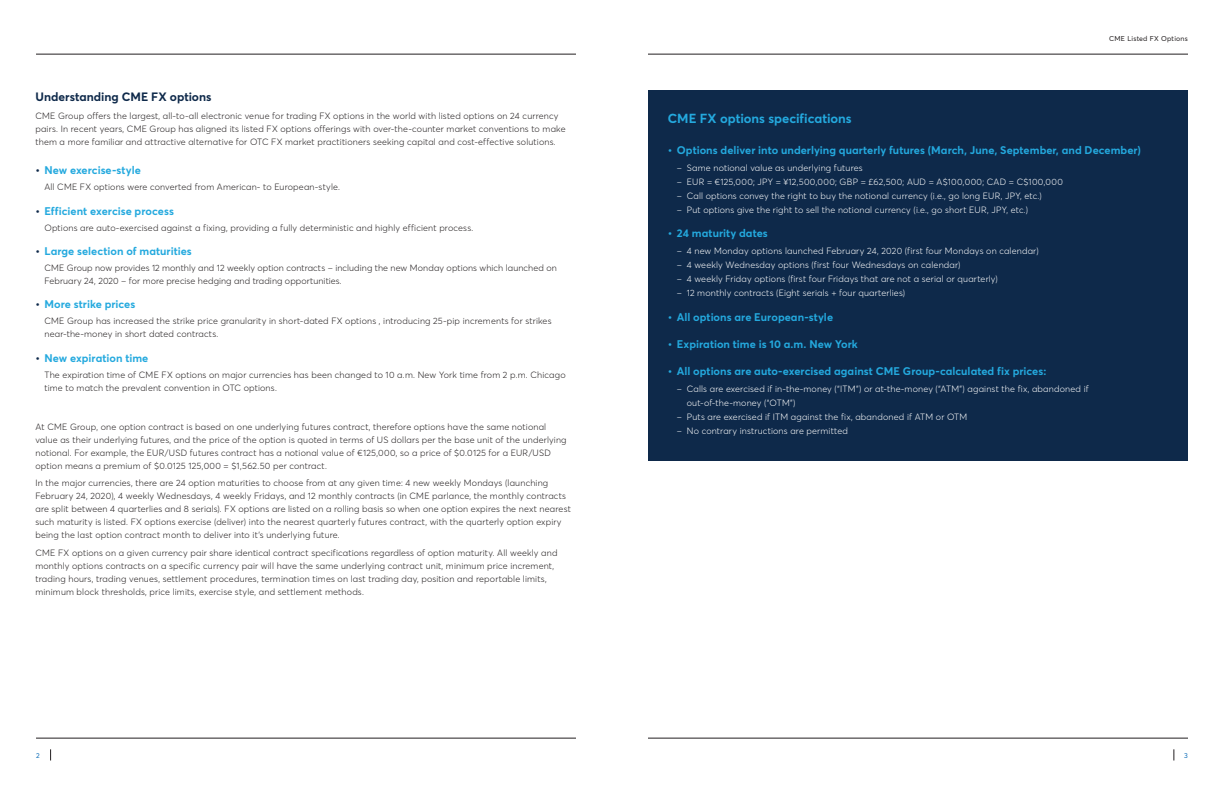
<style>
.page{position:relative;width:1224px;height:792px;background:#fff}
.page>*{position:absolute;margin:0;border:0;box-sizing:border-box;transform-origin:0 0}
.heading_before_parap{font:700 13px "Averta";color:#24a9de}
.heading_before_parap-2{font:700 12px "Averta";color:#0e294a}
.heading_before_parap-3{font:700 11px "Averta";letter-spacing:.005em;color:#24a9de}
.body_WP{font:300 9px/13px "Averta";letter-spacing:.02em;color:#231f20}
.body_WP-2{font:300 9px/14px "Averta";letter-spacing:.02em;color:#fff}
.t1{font:7px "Averta";letter-spacing:.03em;color:#231f20}
.t2{font:7px "Averta";color:#0f6eb8}
.s1{color:#0e294a}
</style>
<div class="page">
<hr style="left:648px;top:738px;width:540px;height:1px;background:#231f20">
<hr style="left:648px;top:54px;width:540px;height:1px;background:#231f20">
<hr style="left:36px;top:738px;width:540px;height:1px;background:#231f20">
<hr style="left:36px;top:54px;width:540px;height:1px;background:#231f20">
<div style="left:648px;top:90px;width:540px;height:371px;background:#0e294a"></div>
<p class="heading_before_parap-2" style="left:35px;top:89px;width:178px">Understanding CME FX options</p>
<p class="body_WP" style="left:35px;top:109px;width:532px">CME Group offers the largest, all-to-all electronic venue for trading FX options in the world with listed options on 24 currency pairs. In recent years, CME Group has aligned its listed FX options offerings with over-the-counter market conventions to make them a more familiar and attractive alternative for OTC FX market practitioners seeking capital and cost-effective solutions.</p>
<p class="heading_before_parap-3" style="left:35px;top:163px;width:107px"><span class="s1">•</span> New exercise-style</p>
<p class="body_WP" style="left:44px;top:180px;width:297px">All CME FX options were converted from American- to European-style.</p>
<p class="heading_before_parap-3" style="left:35px;top:203px;width:140px"><span class="s1">•</span> Efficient exercise process</p>
<p class="body_WP" style="left:44px;top:221px;width:430px">Options are auto-exercised against a fixing, providing a fully deterministic and highly efficient process.</p>
<p class="heading_before_parap-3" style="left:35px;top:243px;width:158px"><span class="s1">•</span> Large selection of maturities</p>
<p class="body_WP" style="left:44px;top:261px;width:514px">CME Group now provides 12 monthly and 12 weekly option contracts – including the new Monday options which launched on<br>February 24, 2020 – for more precise hedging and trading opportunities.</p>
<p class="heading_before_parap-3" style="left:35px;top:297px;width:101px"><span class="s1">•</span> More strike prices</p>
<p class="body_WP" style="left:44px;top:314px;width:509px">CME Group has increased the strike price granularity in short-dated FX options , introducing 25-pip increments for strikes near-the-money in short dated contracts.</p>
<p class="heading_before_parap-3" style="left:35px;top:350px;width:114px"><span class="s1">•</span> New expiration time</p>
<p class="body_WP" style="left:44px;top:368px;width:523px">The expiration time of CME FX options on major currencies has been changed to 10 a.m. New York time from 2 p.m. Chicago time to match the prevalent convention in OTC options.</p>
<p class="body_WP" style="left:35px;top:420px;width:533px">At CME Group, one option contract is based on one underlying futures contract, therefore options have the same notional value as their underlying futures, and the price of the option is quoted in terms of US dollars per the base unit of the underlying notional. For example, the EUR/USD futures contract has a notional value of €125,000, so a price of $0.0125 for a EUR/USD option means a premium of $0.0125 125,000 = $1,562.50 per contract.</p>
<p class="body_WP" style="left:35px;top:476px;width:537px">In the major currencies, there are 24 option maturities to choose from at any given time: 4 new weekly Mondays (launching February 24, 2020), 4 weekly Wednesdays, 4 weekly Fridays, and 12 monthly contracts (in CME parlance, the monthly contracts are split between 4 quarterlies and 8 serials). FX options are listed on a rolling basis so when one option expires the next nearest such maturity is listed. FX options exercise (deliver) into the nearest quarterly futures contract, with the quarterly option expiry being the last option contract month to deliver into it’s underlying future.</p>
<p class="body_WP" style="left:35px;top:546px;width:524px">CME FX options on a given currency pair share identical contract specifications regardless of option maturity. All weekly and monthly options contracts on a specific currency pair will have the same underlying contract unit, minimum price increment, trading hours, trading venues, settlement procedures, termination times on last trading day, position and reportable limits, minimum block thresholds, price limits, exercise style, and settlement methods.</p>
<p class="t1" style="left:1109px;top:34px;width:80px">CME Listed FX Options</p>
<p class="heading_before_parap" style="left:668px;top:109px;width:185px">CME FX options specifications</p>
<p class="heading_before_parap-3" style="left:668px;top:142px;width:475px">• Options deliver into underlying quarterly futures (March, June, September, and December)</p>
<p class="body_WP-2" style="left:677px;top:160px;width:187px">– Same notional value as underlying futures</p>
<p class="body_WP-2" style="left:677px;top:174px;width:388px">– EUR = €125,000; JPY = ¥12,500,000; GBP = £62,500; AUD = A$100,000; CAD = C$100,000</p>
<p class="body_WP-2" style="left:677px;top:188px;width:367px">– Call options convey the right to buy the notional currency (i.e., go long EUR, JPY, etc.)</p>
<p class="body_WP-2" style="left:677px;top:202px;width:353px">– Put options give the right to sell the notional currency (i.e., go short EUR, JPY, etc.)</p>
<p class="heading_before_parap-3" style="left:668px;top:225px;width:101px">• 24 maturity dates</p>
<p class="body_WP-2" style="left:677px;top:243px;width:363px">– 4 new Monday options launched February 24, 2020 (first four Mondays on calendar)</p>
<p class="body_WP-2" style="left:677px;top:257px;width:285px">– 4 weekly Wednesday options (first four Wednesdays on calendar)</p>
<p class="body_WP-2" style="left:677px;top:271px;width:323px">– 4 weekly Friday options (first four Fridays that are not a serial or quarterly)</p>
<p class="body_WP-2" style="left:677px;top:285px;width:230px">– 12 monthly contracts (Eight serials + four quarterlies)</p>
<p class="heading_before_parap-3" style="left:668px;top:309px;width:167px">• All options are European-style</p>
<p class="heading_before_parap-3" style="left:668px;top:336px;width:191px">• Expiration time is 10 a.m. New York</p>
<p class="heading_before_parap-3" style="left:668px;top:364px;width:380px">• All options are auto-exercised against CME Group-calculated fix prices:</p>
<p class="body_WP-2" style="left:687px;top:382px;width:403px;text-indent:-10px">– Calls are exercised if in-the-money (“ITM”) or at-the-money (“ATM”) against the fix, abandoned if out-of-the-money (“OTM”)</p>
<p class="body_WP-2" style="left:677px;top:410px;width:292px">– Puts are exercised if ITM against the fix, abandoned if ATM or OTM</p>
<p class="body_WP-2" style="left:677px;top:424px;width:173px">– No contrary instructions are permitted</p>
<p class="t2" style="left:36px;top:751px;width:5px">2</p>
<p class="t2" style="left:1184px;top:751px;width:5px">3</p>
</div>
